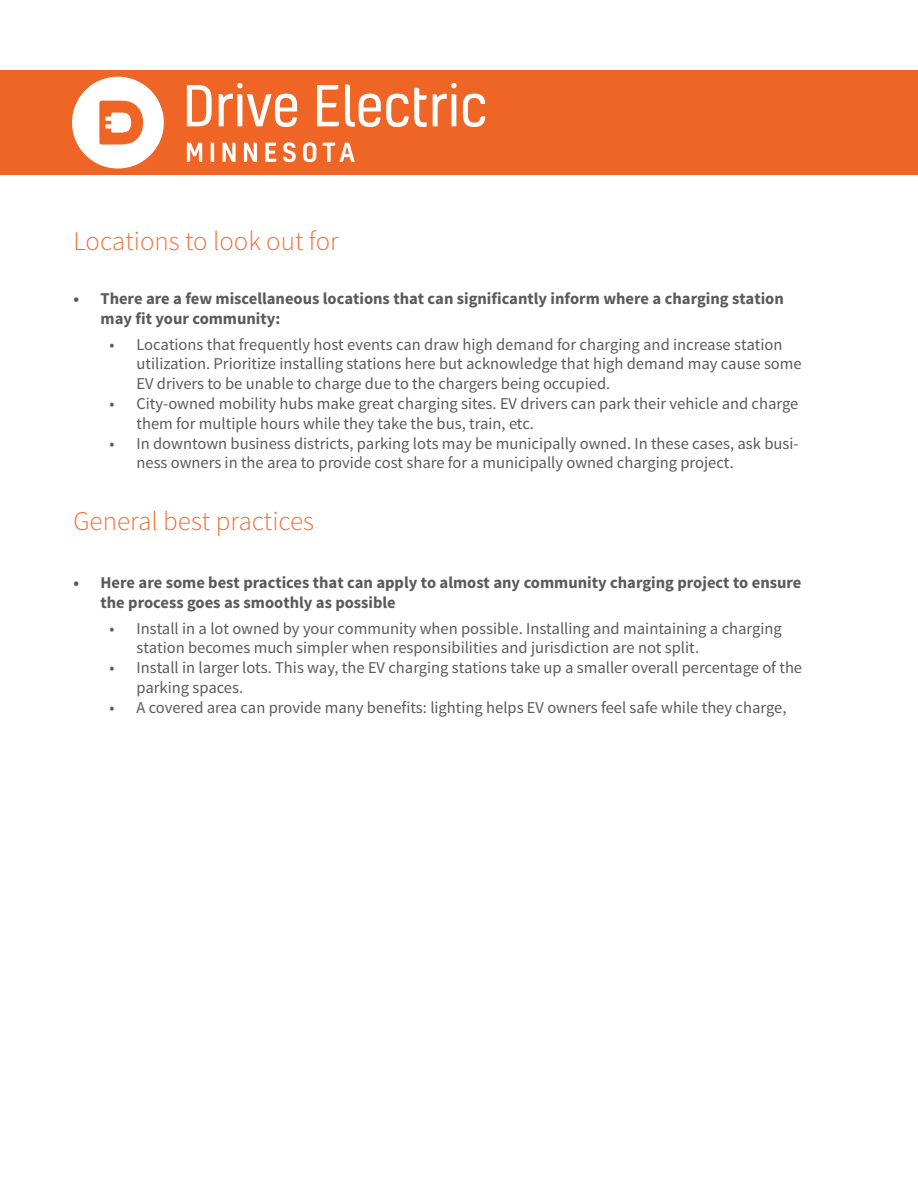
<style>
.page{position:relative;width:918px;height:1188px;background:#fff}
.page>*{position:absolute;margin:0;border:0;box-sizing:border-box;transform-origin:0 0}
.t1{font:300 27px "Source Sans Pro";color:#f37035}
.t2{font:16.5px/19.8px "Source Sans Pro";color:#5a5a5a}
.t3{font:700 16.5px/19.8px "Source Sans Pro";color:#5a5a5a}
</style>
<div class="page">
<div style="left:0;top:70px;width:918px;height:105px;background:#ef6525"></div>
<svg style="left:72px;top:77px;width:92px;height:92px"></svg>
<svg style="left:187px;top:85px;width:25px;height:41px"></svg>
<svg style="left:219px;top:83px;width:78px;height:44px"></svg>
<svg style="left:317px;top:85px;width:22px;height:41px"></svg>
<svg style="left:345px;top:85px;width:82px;height:42px"></svg>
<svg style="left:433px;top:83px;width:23px;height:43px"></svg>
<svg style="left:463px;top:94px;width:22px;height:33px"></svg>
<svg style="left:187px;top:143px;width:15px;height:19px"></svg>
<svg style="left:211px;top:143px;width:3px;height:19px"></svg>
<svg style="left:223px;top:143px;width:13px;height:19px"></svg>
<svg style="left:244px;top:143px;width:13px;height:19px"></svg>
<svg style="left:265px;top:143px;width:11px;height:19px"></svg>
<svg style="left:283px;top:142px;width:13px;height:20px"></svg>
<svg style="left:303px;top:142px;width:13px;height:20px"></svg>
<svg style="left:323px;top:143px;width:32px;height:19px"></svg>
<h1 class="t1" style="left:74px;top:224px;width:267px">Locations to look out for</h1>
<p class="t3" style="left:101px;top:290px;width:685px;text-indent:-27px">• There are a few miscellaneous locations that can significantly inform where a charging station may fit your community:</p>
<p class="t2" style="left:137px;top:334px;width:667px;text-indent:-27px">• Locations that frequently host events can draw high demand for charging and increase station utilization. Prioritize installing stations here but acknowledge that high demand may cause some<br>EV drivers to be unable to charge due to the chargers being occupied.</p>
<p class="t2" style="left:137px;top:394px;width:663px;text-indent:-27px">• City-owned mobility hubs make great charging sites. EV drivers can park their vehicle and charge them for multiple hours while they take the bus, train, etc.</p>
<p class="t2" style="left:137px;top:433px;width:664px;text-indent:-27px">• In downtown business districts, parking lots may be municipally owned. In these cases, ask busi&shy;ness owners in the area to provide cost share for a municipally owned charging project.</p>
<h1 class="t1" style="left:74px;top:505px;width:242px">General best practices</h1>
<p class="t3" style="left:101px;top:574px;width:702px;text-indent:-27px">• Here are some best practices that can apply to almost any community charging project to ensure the process goes as smoothly as possible</p>
<p class="t2" style="left:137px;top:619px;width:647px;text-indent:-27px">• Install in a lot owned by your community when possible. Installing and maintaining a charging station becomes much simpler when responsibilities and jurisdiction are not split.</p>
<p class="t2" style="left:137px;top:658px;width:667px;text-indent:-27px">• Install in larger lots. This way, the EV charging stations take up a smaller overall percentage of the parking spaces.</p>
<p class="t2" style="left:110px;top:698px;width:678px">• A covered area can provide many benefits: lighting helps EV owners feel safe while they charge,</p>
</div>
